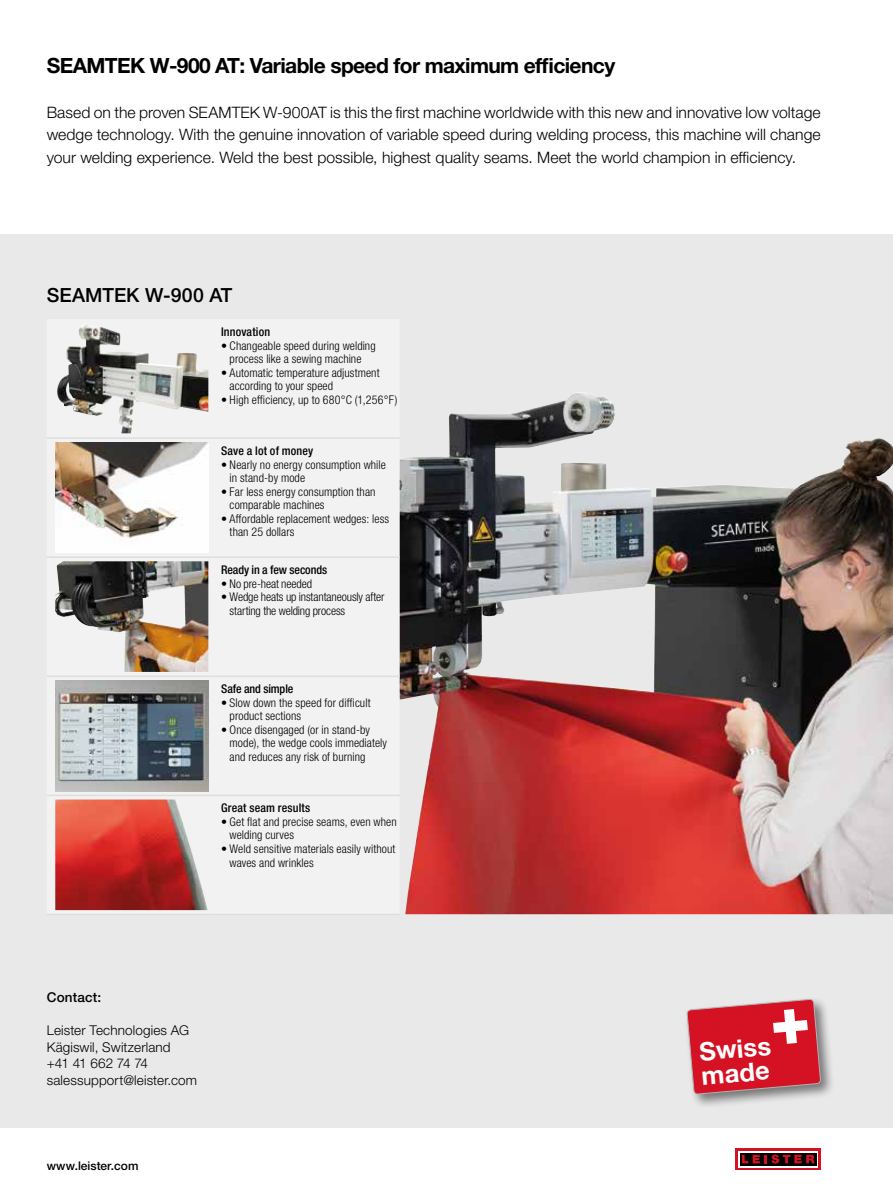
<style>
.page{position:relative;width:893px;height:1191px;background:#fff}
.page>*{position:absolute;margin:0;border:0;box-sizing:border-box;transform-origin:0 0}
.t1{font:700 25.5px/24px "Helvetica Neue LTW1 G";color:#fff}
.t2{font:700 21px "Helvetica Neue LTW1 G";letter-spacing:-.03em;color:#000}
.t3{font:500 19.5px "Helvetica Neue LTW1 G";color:#000}
.t4{font:300 15.75px/22.5px "Helvetica Neue LTW1 G";letter-spacing:.005em;color:#000;text-align:justify}
.t5{font:300 13.5px/16.5px "Helvetica Neue LTW1 G";letter-spacing:.01em;color:#000}
.t6{font:500 13.5px "Helvetica Neue LTW1 G";letter-spacing:.01em;color:#000}
.t7{font:300 condensed 12px/13.5px "Helvetica Neue LTW1 G";letter-spacing:.005em;color:#000}
.t8{font:500 condensed 12px "Helvetica Neue LTW1 G";letter-spacing:.01em;color:#000}
.t9{font:500 12px "Helvetica Neue LTW1 G";color:#000}
.t10{font:500 condensed 12px "Helvetica Neue LTW1 G";letter-spacing:-.01em;color:#000}
</style>
<div class="page">
<div style="left:736px;top:1148px;width:85px;height:21px;background:linear-gradient(to right,#d51224,#d51224)"></div>
<div style="left:738px;top:1151px;width:80px;height:16px;background:linear-gradient(to right,#000,#000)"></div>
<svg style="left:740px;top:1152px;width:76px;height:13px"></svg>
<svg style="left:742px;top:1154px;width:72px;height:9px"></svg>
<div style="left:0;top:234px;width:893px;height:893px;background:#e9e9e9"></div>
<img style="left:400px;top:400px;width:493px;height:514px">
<div style="left:55px;top:352px;width:345px;height:559px;background:#f2f2f2"></div>
<hr style="left:47px;top:556px;width:166px;height:2px;background:#dedede">
<hr style="left:213px;top:556px;width:187px;height:2px;background:#dedede">
<hr style="left:47px;top:675px;width:166px;height:2px;background:#dedede">
<hr style="left:213px;top:675px;width:187px;height:2px;background:#dedede">
<hr style="left:47px;top:794px;width:166px;height:2px;background:#dedede">
<hr style="left:213px;top:794px;width:187px;height:2px;background:#dedede">
<hr style="left:47px;top:437px;width:166px;height:2px;background:#dedede">
<hr style="left:213px;top:437px;width:187px;height:2px;background:#dedede">
<hr style="left:47px;top:913px;width:166px;height:2px;background:#dedede">
<hr style="left:213px;top:913px;width:187px;height:2px;background:#dedede">
<img style="left:57px;top:324px;width:74px;height:109px">
<img style="left:55px;top:442px;width:153px;height:111px">
<img style="left:55px;top:561px;width:153px;height:111px">
<img style="left:55px;top:680px;width:153px;height:111px">
<img style="left:55px;top:799px;width:153px;height:111px">
<div style="left:684px;top:996px;width:151px;height:113px;background:#000;opacity:.5"></div>
<svg style="left:687px;top:996px;width:134px;height:107px;background:#d24b57"></svg>
<h2 class="t2" style="left:47px;top:53px;width:570px">SEAMTEK W-900 AT: Variable speed for maximum efficiency</h2>
<p class="t4" style="left:47px;top:101px;width:775px">Based on the proven SEAMTEK W-900AT is this the first machine worldwide with this new and innovative low voltage wedge technology. With the genuine innovation of variable speed during welding process, this machine will change your welding experience. Weld the best possible, highest quality seams. Meet the world champion in efficiency.</p>
<h3 class="t3" style="left:47px;top:283px;width:187px">SEAMTEK W-900 AT</h3>
<p class="t8" style="left:221px;top:324px;width:51px">Innovation</p>
<p class="t7" style="left:221px;top:339px;width:156px;text-align:center">• Changeable speed during welding process like a sewing machine</p>
<p class="t7" style="left:230px;top:366px;width:151px;text-indent:-9px">• Automatic temperature adjustment according to your speed</p>
<p class="t7" style="left:221px;top:393px;width:178px">• High efficiency, up to 680°C (1,256°F)</p>
<p class="t8" style="left:221px;top:444px;width:94px">Save a lot of money</p>
<p class="t7" style="left:230px;top:458px;width:158px;text-indent:-9px">• Nearly no energy consumption while in stand-by mode</p>
<p class="t7" style="left:230px;top:485px;width:147px;text-indent:-9px">• Far less energy consumption than comparable machines</p>
<p class="t7" style="left:230px;top:512px;width:161px;text-indent:-9px">• Affordable replacement wedges: less than 25 dollars</p>
<p class="t8" style="left:221px;top:563px;width:108px">Ready in a few seconds</p>
<p class="t7" style="left:221px;top:577px;width:92px">• No pre-heat needed</p>
<p class="t7" style="left:230px;top:590px;width:156px;text-indent:-9px">• Wedge heats up instantaneously after starting the welding process</p>
<p class="t10" style="left:221px;top:682px;width:74px">Safe and simple</p>
<p class="t7" style="left:230px;top:696px;width:142px;text-indent:-9px">• Slow down the speed for difficult product sections</p>
<p class="t7" style="left:230px;top:723px;width:159px;text-indent:-9px">• Once disengaged (or in stand-by mode), the wedge cools immediately and reduces any risk of burning</p>
<p class="t8" style="left:221px;top:801px;width:91px">Great seam results</p>
<p class="t7" style="left:230px;top:815px;width:169px;text-indent:-9px">• Get flat and precise seams, even when welding curves</p>
<p class="t7" style="left:230px;top:842px;width:167px;text-indent:-9px">• Weld sensitive materials easily without waves and wrinkles</p>
<p class="t6" style="left:47px;top:989px;width:56px">Contact:</p>
<p class="t5" style="left:47px;top:1022px;width:152px">Leister Technologies AG<br>Kägiswil, Switzerland<br>+41 41 662 74 74 salessupport@leister.com</p>
<p class="t9" style="left:47px;top:1158px;width:93px">www.leister.com</p>
<h1 class="t1" style="left:698px;top:1039px;width:73px;rotate:-5deg">Swiss made</h1>
</div>
